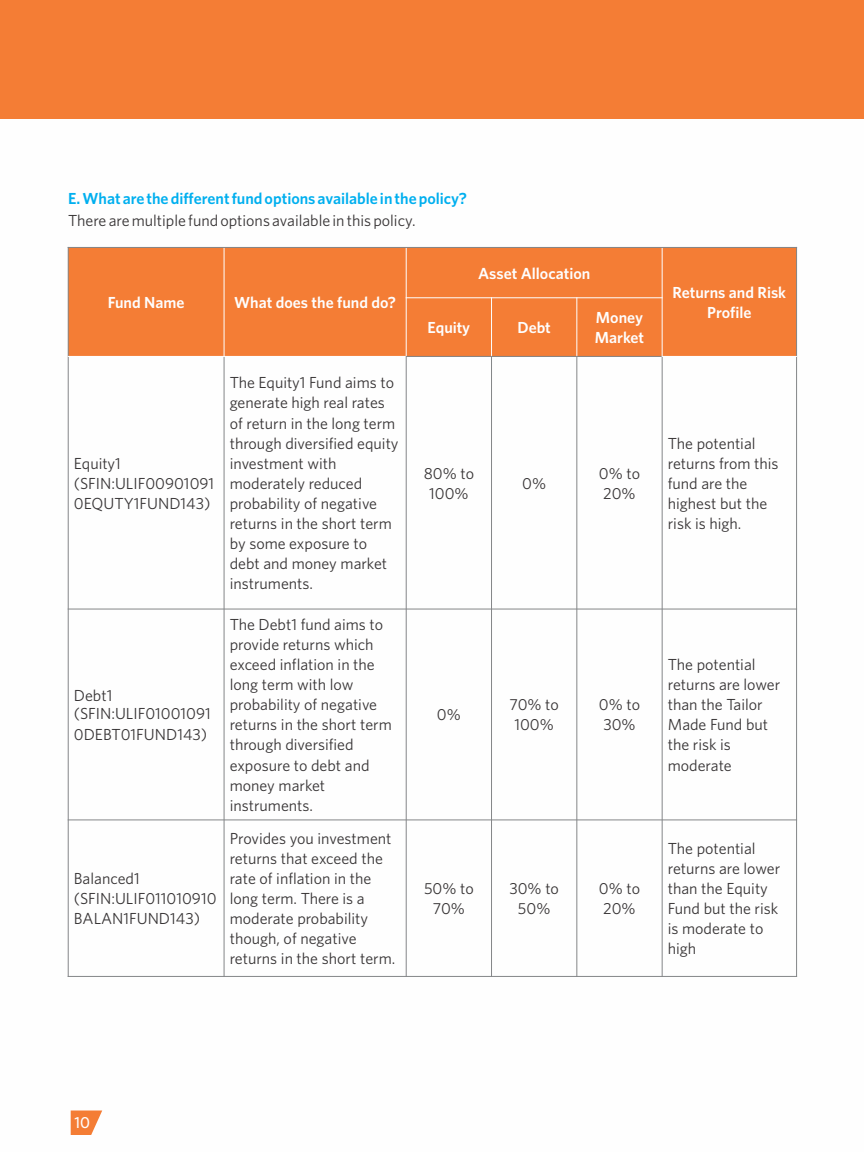
<style>
.page{position:relative;width:864px;height:1152px;background:#fff}
.page>*{position:absolute;margin:0;border:0;box-sizing:border-box;transform-origin:0 0}
.t1{font:16px/20px "Whitney";color:#373435}
.t2{font:600 16px/20.2px "Whitney";color:#fefefe;text-align:center}
.t3{font:600 16px "Whitney";color:#00afef}
.t4{font:500 16px "Whitney";color:#fefefe}
</style>
<div class="page">
<div style="left:0;top:0;width:864px;height:119px;background:#f47d35"></div>
<div style="left:68px;top:247px;width:156px;height:109px;background:#f47d35"></div>
<div style="left:224px;top:247px;width:182px;height:109px;background:#f47d35"></div>
<div style="left:406px;top:247px;width:256px;height:51px;background:#f47d35"></div>
<div style="left:662px;top:247px;width:135px;height:109px;background:#f47d35"></div>
<div style="left:406px;top:298px;width:86px;height:58px;background:#f47d35"></div>
<div style="left:492px;top:298px;width:85px;height:58px;background:#f47d35"></div>
<div style="left:577px;top:298px;width:85px;height:58px;background:#f47d35"></div>
<hr style="left:68px;top:247px;width:1px;height:730px;background:#848688">
<hr style="left:224px;top:356px;width:1px;height:621px;background:#848688">
<hr style="left:224px;top:247px;width:1px;height:110px;background:#fefefe">
<hr style="left:406px;top:356px;width:1px;height:621px;background:#848688">
<hr style="left:406px;top:247px;width:1px;height:110px;background:#fefefe">
<hr style="left:491px;top:356px;width:1px;height:621px;background:#848688">
<hr style="left:491px;top:297px;width:1px;height:60px;background:#fefefe">
<hr style="left:576px;top:356px;width:1px;height:621px;background:#848688">
<hr style="left:576px;top:297px;width:1px;height:60px;background:#fefefe">
<hr style="left:662px;top:356px;width:1px;height:621px;background:#848688">
<hr style="left:662px;top:247px;width:1px;height:110px;background:#fefefe">
<hr style="left:796px;top:247px;width:1px;height:730px;background:#848688">
<hr style="left:68px;top:976px;width:729px;height:1px;background:#848688">
<hr style="left:68px;top:819px;width:729px;height:1px;background:#848688">
<hr style="left:68px;top:609px;width:729px;height:1px;background:#848688">
<hr style="left:68px;top:356px;width:339px;height:1px;background:#fefefe">
<hr style="left:406px;top:356px;width:257px;height:1px;background:#848688">
<hr style="left:662px;top:356px;width:135px;height:1px;background:#fefefe">
<hr style="left:406px;top:297px;width:257px;height:1px;background:#fefefe">
<hr style="left:68px;top:247px;width:729px;height:1px;background:#848688">
<svg style="left:71px;top:1111px;width:31px;height:24px"></svg>
<p class="t3" style="left:68px;top:193px;width:400px">E. What are the different fund options available in the policy?</p>
<p class="t1" style="left:68px;top:212px;width:349px">There are multiple fund options available in this policy.</p>
<p class="t2" style="left:108px;top:294px;width:78px">Fund Name</p>
<p class="t2" style="left:234px;top:294px;width:164px">What does the fund do?</p>
<p class="t2" style="left:478px;top:264px;width:114px">Asset Allocation</p>
<p class="t1" style="left:74px;top:454px;width:142px">Equity1 (SFIN:ULIF00901091<br>0EQUTY1FUND143)</p>
<p class="t1" style="left:74px;top:688px;width:139px;line-height:18.2px">Debt1 (SFIN:ULIF01001091</p>
<p class="t1" style="left:74px;top:725px;width:135px">0DEBT01FUND143)</p>
<p class="t1" style="left:74px;top:870px;width:144px">Balanced1 (SFIN:ULIF011010910<br>BALAN1FUND143)</p>
<p class="t1" style="left:230px;top:374px;width:170px">The Equity1 Fund aims to generate high real rates of return in the long term through diversified equity investment with moderately reduced probability of negative returns in the short term by some exposure to debt and money market instruments.</p>
<p class="t1" style="left:230px;top:616px;width:164px">The Debt1 fund aims to provide returns which exceed inflation in the long term with low probability of negative returns in the short term through diversified exposure to debt and money market instruments.</p>
<p class="t1" style="left:230px;top:830px;width:167px">Provides you investment returns that exceed the rate of inflation in the long term. There is a moderate probability though, of negative returns in the short term.</p>
<p class="t2" style="left:427px;top:319px;width:44px">Equity</p>
<p class="t2" style="left:517px;top:319px;width:35px">Debt</p>
<p class="t2" style="left:595px;top:309px;width:51px;text-align:left">Money<br>Market</p>
<p class="t1" style="left:424px;top:464px;width:52px;text-align:center">80% to<br>100%</p>
<p class="t1" style="left:522px;top:474px;width:25px">0%</p>
<p class="t1" style="left:599px;top:464px;width:43px">0% to<br>20%</p>
<p class="t1" style="left:437px;top:706px;width:25px">0%</p>
<p class="t1" style="left:510px;top:696px;width:51px;text-align:center">70% to<br>100%</p>
<p class="t1" style="left:599px;top:696px;width:43px">0% to<br>30%</p>
<p class="t1" style="left:424px;top:880px;width:51px;text-align:center">50% to<br>70%</p>
<p class="t1" style="left:509px;top:880px;width:51px;text-align:center">30% to<br>50%</p>
<p class="t1" style="left:599px;top:880px;width:43px">0% to<br>20%</p>
<p class="t2" style="left:673px;top:283px;width:115px">Returns and Risk<br>Profile</p>
<p class="t1" style="left:668px;top:434px;width:112px">The potential returns from this fund are the highest but the risk is high.</p>
<p class="t1" style="left:668px;top:656px;width:114px">The potential returns are lower than the Tailor<br>Made Fund but the risk is moderate</p>
<p class="t1" style="left:668px;top:840px;width:114px">The potential returns are lower than the Equity<br>Fund but the risk is moderate to high</p>
<p class="t4" style="left:74px;top:1117px;width:17px">10</p>
</div>
